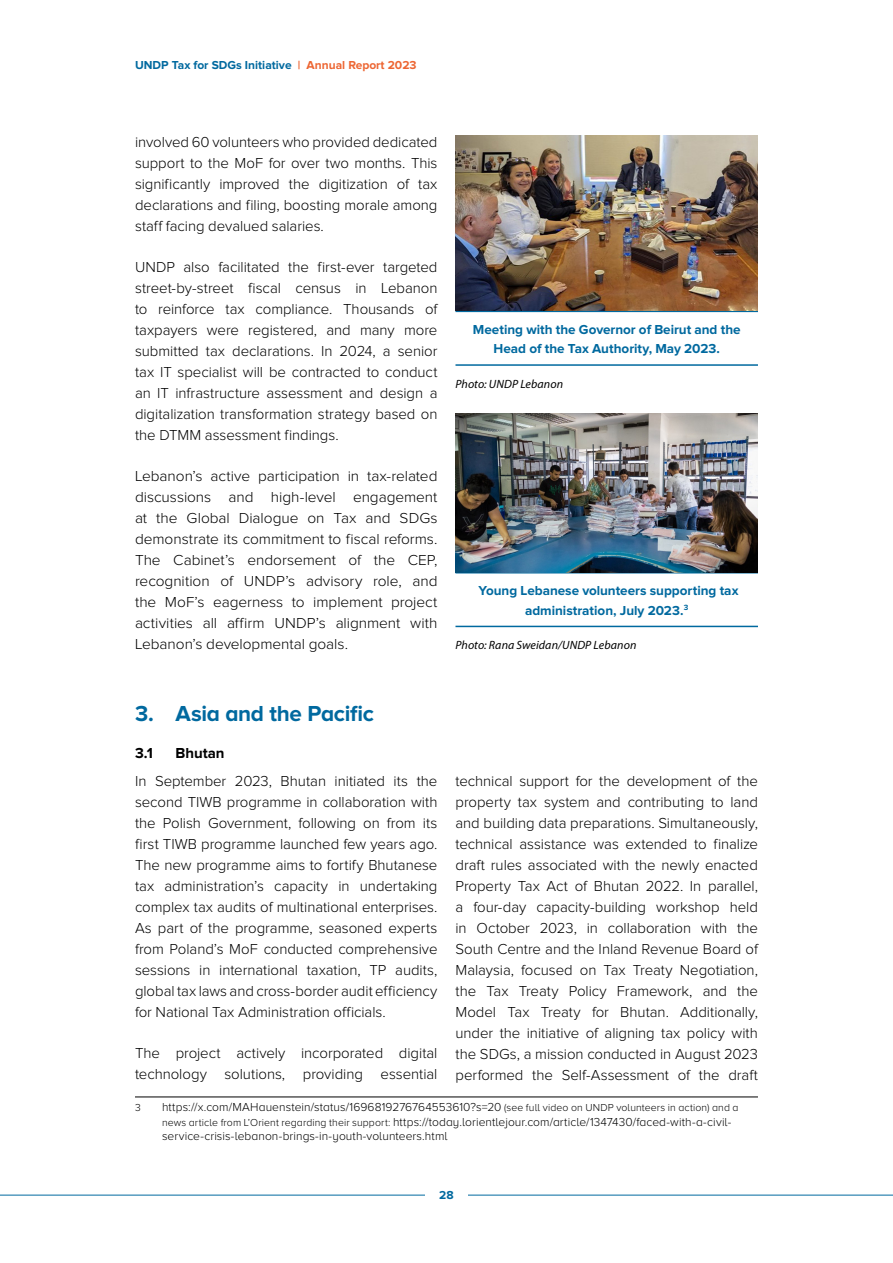
<style>
.page{position:relative;width:893px;height:1263px;background:#fff}
.page>*{position:absolute;margin:0;border:0;box-sizing:border-box;transform-origin:0 0}
.t1{font:700 22.5px "Proxima Nova A";letter-spacing:-.015em;color:#00699f}
.t2{font:300 15px/21px "Proxima Nova";letter-spacing:-.005em;color:#000;text-align:justify}
.t3{font:700 15px "Proxima Nova";color:#000}
.t4{font:700 13.5px/19.5px "Proxima Nova";color:#00699f;text-align:center}
.t5{font:300 12px/14.4px "Proxima Nova A";letter-spacing:.005em;color:#000}
.t6{font:italic 12px "Myriad Pro";letter-spacing:.005em;color:#000}
.t7{font:700 12px "Proxima Nova";color:#00699f}
.t8{font:300 10.5px "Proxima Nova A";color:#000}
.s1{color:#ed6633}
.s2{font-size:10.5px}
</style>
<div class="page">
<hr style="left:0;top:1195px;width:893px;height:1px;background:#00699f">
<div style="left:425px;top:1185px;width:43px;height:20px;background:#fff"></div>
<hr style="left:135px;top:1096px;width:623px;height:1px;background:#000">
<hr style="left:455px;top:311px;width:303px;height:1px;background:#00699f">
<hr style="left:455px;top:364px;width:303px;height:2px;background:#00699f">
<img style="left:455px;top:135px;width:303px;height:176px">
<hr style="left:455px;top:572px;width:303px;height:1px;background:#00699f">
<hr style="left:455px;top:626px;width:303px;height:1px;background:#00699f">
<img style="left:455px;top:414px;width:303px;height:158px">
<p class="t7" style="left:135px;top:58px;width:283px">UNDP Tax for SDGs Initiative <span class="s1">| Annual Report 2023</span></p>
<p class="t2" style="left:135px;top:132px;width:304px">involved 60 volunteers who provided dedicated support to the MoF for over two months. This significantly improved the digitization of tax declarations and filing, boosting morale among staff facing devalued salaries.</p>
<p class="t2" style="left:135px;top:257px;width:304px">UNDP also facilitated the first-ever targeted street-by-street fiscal census in Lebanon to reinforce tax compliance. Thousands of taxpayers were registered, and many more submitted tax declarations. In 2024, a senior tax IT specialist will be contracted to conduct an IT infrastructure assessment and design a digitalization transformation strategy based on the DTMM assessment findings.</p>
<p class="t2" style="left:135px;top:466px;width:304px">Lebanon’s active participation in tax-related discussions and high-level engagement at the Global Dialogue on Tax and SDGs demonstrate its commitment to fiscal reforms.<br>The Cabinet’s endorsement of the CEP, recognition of UNDP’s advisory role, and the MoF’s eagerness to implement project activities all affirm UNDP’s alignment with Lebanon’s developmental goals.</p>
<p class="t4" style="left:473px;top:320px;width:269px">Meeting with the Governor of Beirut and the<br>Head of the Tax Authority, May 2023.</p>
<p class="t6" style="left:455px;top:376px;width:109px">Photo: UNDP Lebanon</p>
<p class="t4" style="left:478px;top:581px;width:262px">Young Lebanese volunteers supporting tax administration, July 2023.<sup>3</sup></p>
<p class="t6" style="left:455px;top:637px;width:182px">Photo: Rana Sweidan/UNDP Lebanon</p>
<h1 class="t1" style="left:135px;top:701px;width:241px">3. Asia and the Pacific</h1>
<p class="t3" style="left:135px;top:745px;width:19px">3.1</p>
<p class="t3" style="left:176px;top:745px;width:50px">Bhutan</p>
<p class="t2" style="left:135px;top:771px;width:304px">In September 2023, Bhutan initiated its the second TIWB programme in collaboration with the Polish Government, following on from its first TIWB programme launched few years ago.<br>The new programme aims to fortify Bhutanese tax administration’s capacity in undertaking complex tax audits of multinational enterprises.<br>As part of the programme, seasoned experts from Poland’s MoF conducted comprehensive sessions in international taxation, TP audits, global tax laws and cross-border audit efficiency for National Tax Administration officials.</p>
<p class="t2" style="left:135px;top:1043px;width:304px">The project actively incorporated digital technology solutions, providing essential</p>
<p class="t2" style="left:455px;top:771px;width:304px">technical support for the development of the property tax system and contributing to land and building data preparations. Simultaneously, technical assistance was extended to finalize draft rules associated with the newly enacted Property Tax Act of Bhutan 2022. In parallel, a four-day capacity-building workshop held in October 2023, in collaboration with the South Centre and the Inland Revenue Board of Malaysia, focused on Tax Treaty Negotiation, the Tax Treaty Policy Framework, and the Model Tax Treaty for Bhutan. Additionally, under the initiative of aligning tax policy with the SDGs, a mission conducted in August 2023 performed the Self-Assessment of the draft</p>
<p class="t8" style="left:135px;top:1102px;width:7px">3</p>
<p class="t5" style="left:162px;top:1100px;width:578px">https://x.com/MAHauenstein/status/1696819276764553610?s=20 <span class="s2">(see full video on UNDP volunteers in action) and a news article from L’Orient regarding their support:</span> https://today.lorientlejour.com/article/1347430/faced-with-a-civil&shy;service-crisis-lebanon-brings-in-youth-volunteers.html</p>
<p class="t7" style="left:439px;top:1188px;width:16px">28</p>
</div>
